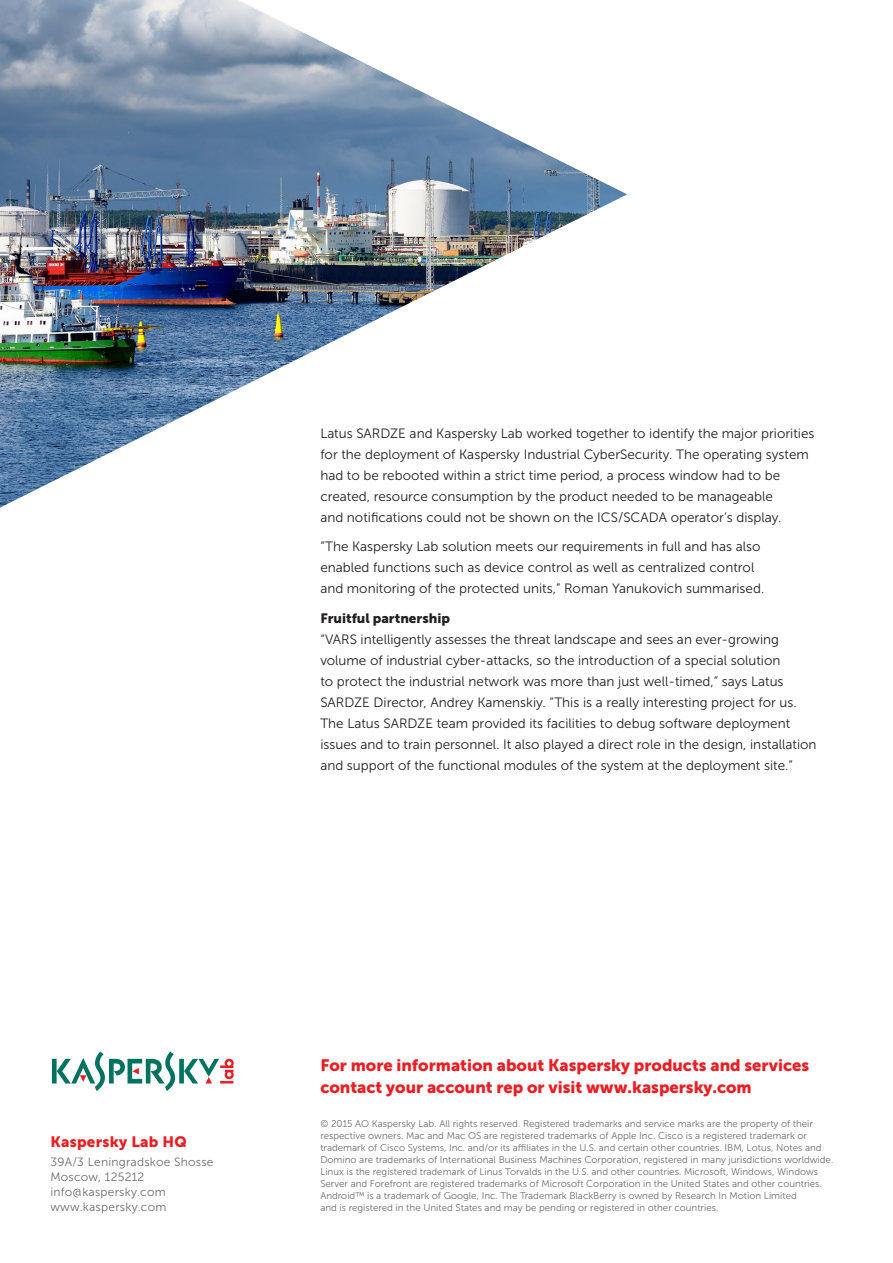
<style>
.page{position:relative;width:893px;height:1263px;background:#fff}
.page>*{position:absolute;margin:0;border:0;box-sizing:border-box;transform-origin:0 0}
.t1{font:16.5px/22.5px "Museo Sans 900";color:#ee1d23}
.t2{font:15px "Museo Sans 900";letter-spacing:.02em;color:#ee1d23}
.t3{font:13.5px/21px "Museo Sans 300";color:#231f20}
.t4{font:13.5px "Museo Sans 900";color:#231f20}
.t5{font:12px "Museo Sans 300";letter-spacing:.02em;color:#6c6d70}
.t6{font:9.75px "Museo Sans 300";color:#6c6d70}
</style>
<div class="page">
<img style="left:0;top:0;width:627px;height:508px">
<svg style="left:52px;top:1051px;width:182px;height:40px"></svg>
<p class="t3" style="left:320px;top:422px;width:496px">Latus SARDZE and Kaspersky Lab worked together to identify the major priorities for the deployment of Kaspersky Industrial CyberSecurity. The operating system had to be rebooted within a strict time period, a process window had to be created, resource consumption by the product needed to be manageable<br>and notifications could not be shown on the ICS/SCADA operator’s display.</p>
<p class="t3" style="left:320px;top:536px;width:445px">“The Kaspersky Lab solution meets our requirements in full and has also enabled functions such as device control as well as centralized control and monitoring of the protected units,” Roman Yanukovich summarised.</p>
<p class="t4" style="left:320px;top:610px;width:131px">Fruitful partnership</p>
<p class="t3" style="left:320px;top:628px;width:498px">“VARS intelligently assesses the threat landscape and sees an ever-growing volume of industrial cyber-attacks, so the introduction of a special solution<br>to protect the industrial network was more than just well-timed,” says Latus SARDZE Director, Andrey Kamenskiy. “This is a really interesting project for us.<br>The Latus SARDZE team provided its facilities to debug software deployment issues and to train personnel. It also played a direct role in the design, installation and support of the functional modules of the system at the deployment site.”</p>
<p class="t2" style="left:50px;top:1133px;width:138px">Kaspersky Lab HQ</p>
<p class="t5" style="left:50px;top:1155px;width:165px">39A/3 Leningradskoe Shosse</p>
<p class="t5" style="left:50px;top:1170px;width:95px">Moscow, 125212</p>
<p class="t5" style="left:50px;top:1185px;width:117px">info@kaspersky.com</p>
<p class="t5" style="left:50px;top:1200px;width:118px">www.kaspersky.com</p>
<p class="t1" style="left:320px;top:1054px;width:490px">For more information about Kaspersky products and services contact your account rep or visit www.kaspersky.com</p>
<p class="t6" style="left:320px;top:1118px;width:494px">© 2015 AO Kaspersky Lab. All rights reserved. Registered trademarks and service marks are the property of their</p>
<p class="t6" style="left:320px;top:1130px;width:488px">respective owners. Mac and Mac OS are registered trademarks of Apple Inc. Cisco is a registered trademark or</p>
<p class="t6" style="left:320px;top:1142px;width:503px">trademark of Cisco Systems, Inc. and/or its affiliates in the U.S. and certain other countries. IBM, Lotus, Notes and</p>
<p class="t6" style="left:320px;top:1154px;width:515px">Domino are trademarks of International Business Machines Corporation, registered in many jurisdictions worldwide.</p>
<p class="t6" style="left:320px;top:1166px;width:499px">Linux is the registered trademark of Linus Torvalds in the U.S. and other countries. Microsoft, Windows, Windows</p>
<p class="t6" style="left:320px;top:1178px;width:503px">Server and Forefront are registered trademarks of Microsoft Corporation in the United States and other countries.</p>
<p class="t6" style="left:320px;top:1190px;width:478px">Android™ is a trademark of Google, Inc. The Trademark BlackBerry is owned by Research In Motion Limited</p>
<p class="t6" style="left:320px;top:1202px;width:400px">and is registered in the United States and may be pending or registered in other countries.</p>
</div>
